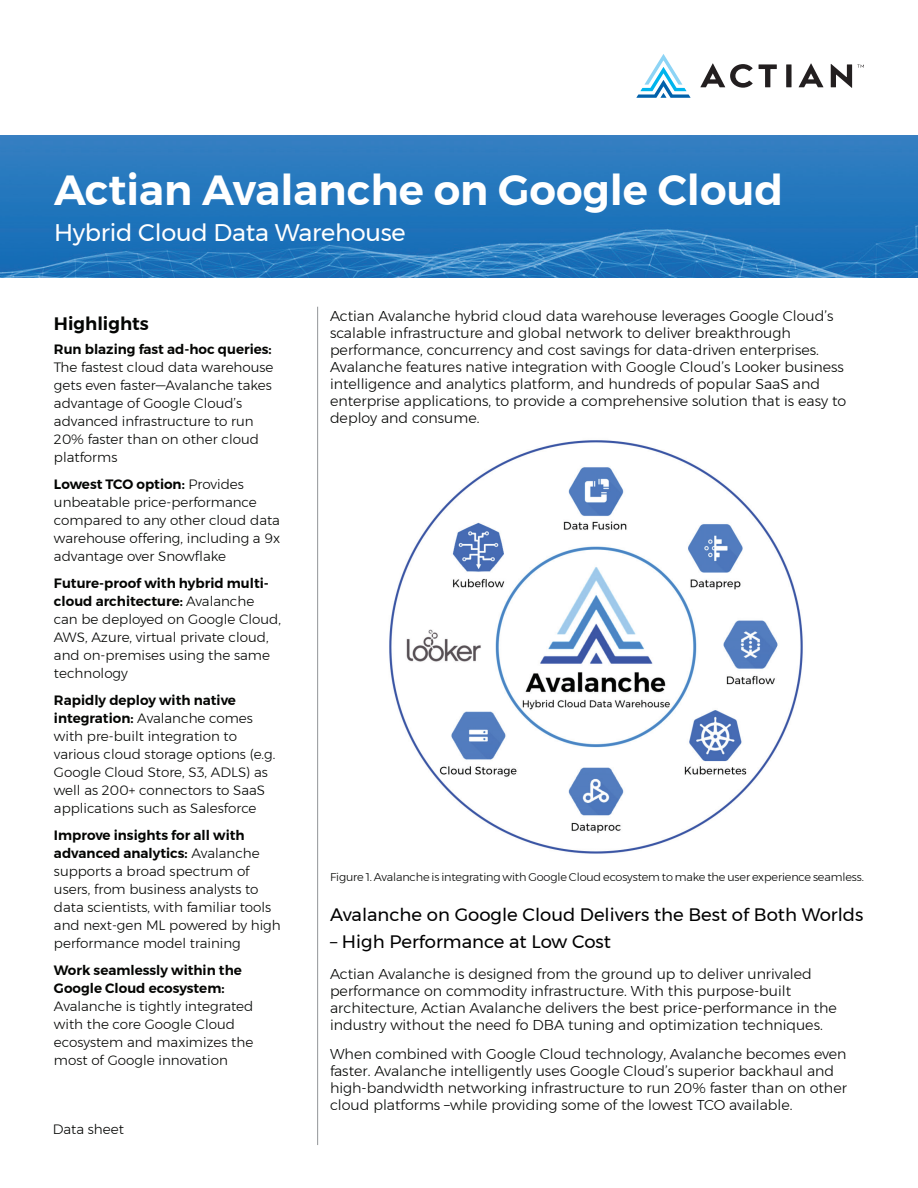
<style>
.page{position:relative;width:918px;height:1188px;background:#fff}
.page>*{position:absolute;margin:0;border:0;box-sizing:border-box;transform-origin:0 0}
.t1{font:600 42px "Montserrat";color:#fff}
.Sub-Title{font:24px "Montserrat";letter-spacing:-.01em;color:#fff}
.t2{font:18px "Montserrat";color:#000}
.Benefits-title{font:600 18px "Montserrat";color:#040503}
.Body-Light{font:300 14.25px/17.1px "Montserrat";color:#040503}
.Benefits-Body{font:300 13.5px/18px "Montserrat";color:#040503}
.Bullet_2{font:300 11.25px "Montserrat";letter-spacing:-.01em;color:#040503}
.s1{font-weight:600}
</style>
<div class="page">
<img style="left:0;top:135px;width:918px;height:143px">
<hr style="left:317px;top:307px;width:1px;height:838px;background:#939598">
<svg style="left:799px;top:63px;width:24px;height:24px"></svg>
<svg style="left:700px;top:63px;width:53px;height:25px"></svg>
<svg style="left:759px;top:64px;width:18px;height:23px"></svg>
<div style="left:786px;top:64px;width:6px;height:23px;background:#231f20"></div>
<svg style="left:831px;top:64px;width:33px;height:24px"></svg>
<svg style="left:636px;top:54px;width:55px;height:44px"></svg>
<img style="left:389px;top:440px;width:414px;height:414px">
<p class="t1" style="left:54px;top:157px;width:731px">Actian Avalanche on Google Cloud</p>
<p class="Sub-Title" style="left:54px;top:214px;width:353px">Hybrid Cloud Data Warehouse</p>
<p class="Benefits-title" style="left:54px;top:309px;width:96px">Highlights</p>
<p class="Benefits-Body" style="left:54px;top:340px;width:221px"><span class="s1">Run blazing fast ad-hoc queries:<br></span>The fastest cloud data warehouse gets even faster—Avalanche takes advantage of Google Cloud’s advanced infrastructure to run<br>20% faster than on other cloud platforms</p>
<p class="Benefits-Body" style="left:54px;top:475px;width:228px"><span class="s1">Lowest TCO option:</span> Provides unbeatable price-performance compared to any other cloud data warehouse offering, including a 9x advantage over Snowflake</p>
<p class="Benefits-Body" style="left:54px;top:574px;width:228px"><span class="s1">Future-proof with hybrid multi&shy;cloud architecture:</span> Avalanche can be deployed on Google Cloud,<br>AWS, Azure, virtual private cloud, and on-premises using the same technology</p>
<p class="Benefits-Body" style="left:54px;top:691px;width:223px"><span class="s1">Rapidly deploy with native integration:</span> Avalanche comes with pre-built integration to various cloud storage options (e.g.<br>Google Cloud Store, S3, ADLS) as well as 200+ connectors to SaaS applications such as Salesforce</p>
<p class="Benefits-Body" style="left:54px;top:826px;width:228px"><span class="s1">Improve insights for all with advanced analytics:</span> Avalanche supports a broad spectrum of users, from business analysts to data scientists, with familiar tools and next-gen ML powered by high performance model training</p>
<p class="Benefits-Body" style="left:54px;top:961px;width:201px"><span class="s1">Work seamlessly within the<br>Google Cloud ecosystem:<br></span>Avalanche is tightly integrated with the core Google Cloud ecosystem and maximizes the most of Google innovation</p>
<p class="Benefits-Body" style="left:53px;top:1120px;width:73px">Data sheet</p>
<p class="Body-Light" style="left:330px;top:307px;width:518px">Actian Avalanche hybrid cloud data warehouse leverages Google Cloud’s scalable infrastructure and global network to deliver breakthrough performance, concurrency and cost savings for data-driven enterprises.<br>Avalanche features native integration with Google Cloud’s Looker business intelligence and analytics platform, and hundreds of popular SaaS and enterprise applications, to provide a comprehensive solution that is easy to deploy and consume.</p>
<p class="Bullet_2" style="left:330px;top:868px;width:536px">Figure 1. Avalanche is integrating with Google Cloud ecosystem to make the user experience seamless.</p>
<h2 class="t2" style="left:330px;top:901px;width:535px">Avalanche on Google Cloud Delivers the Best of Both Worlds</h2>
<h2 class="t2" style="left:330px;top:928px;width:283px">– High Performance at Low Cost</h2>
<p class="Body-Light" style="left:330px;top:965px;width:509px">Actian Avalanche is designed from the ground up to deliver unrivaled performance on commodity infrastructure. With this purpose-built architecture, Actian Avalanche delivers the best price-performance in the industry without the need fo DBA tuning and optimization techniques.</p>
<p class="Body-Light" style="left:330px;top:1045px;width:518px">When combined with Google Cloud technology, Avalanche becomes even faster. Avalanche intelligently uses Google Cloud’s superior backhaul and high-bandwidth networking infrastructure to run 20% faster than on other cloud platforms –while providing some of the lowest TCO available.</p>
</div>
